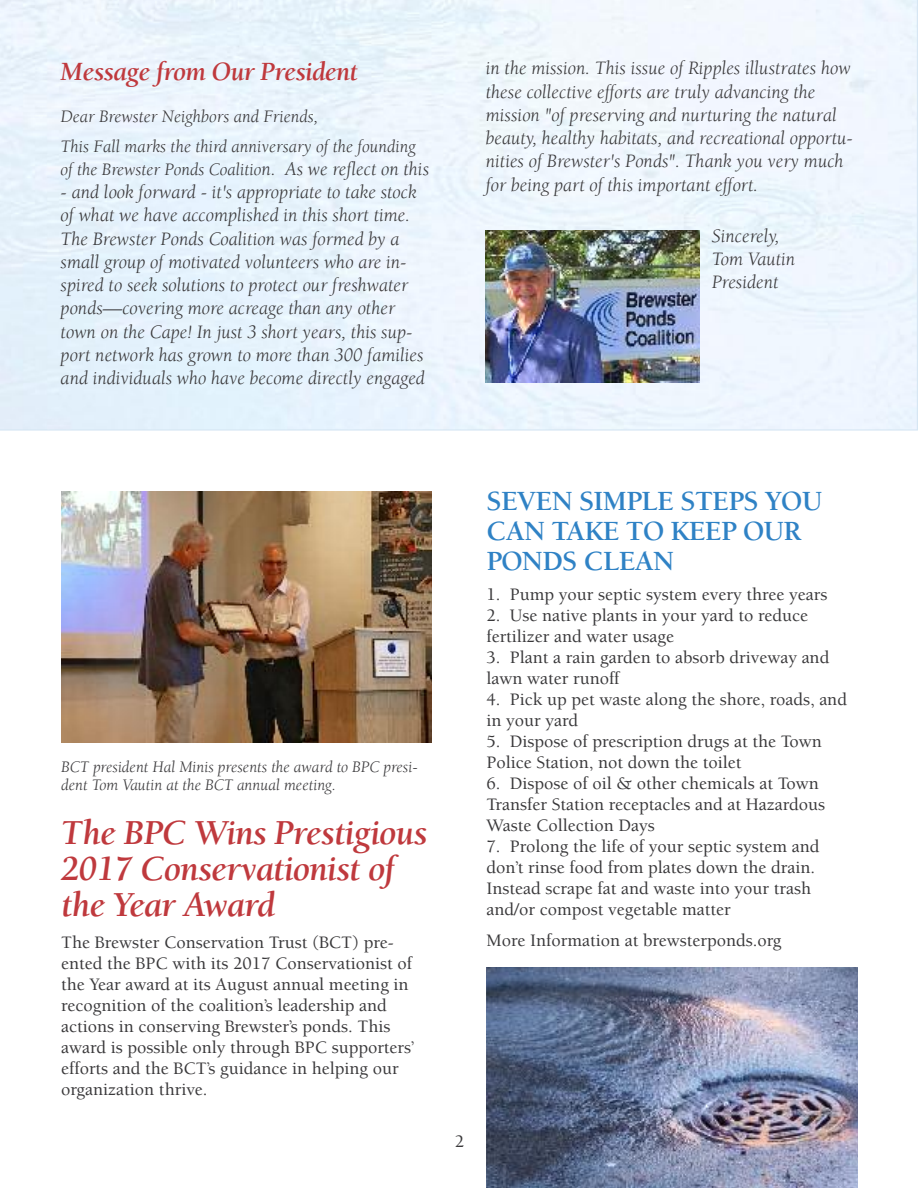
<style>
.page{position:relative;width:918px;height:1188px;background:#fff}
.page>*{position:absolute;margin:0;border:0;box-sizing:border-box;transform-origin:0 0}
.t1{font:italic 700 36px/36px "Berkeley";letter-spacing:-.025em;color:#bf393d}
.t2{font:700 28.5px/30px "Berkeley";letter-spacing:-.025em;color:#2f82c5}
.t3{font:italic 700 27px "Berkeley";letter-spacing:-.025em;color:#bf393d}
.t4{font:italic 19.5px/23.2px "Berkeley";color:#39383a}
.t5{font:500 18px/21px "Berkeley";color:#39383a}
.t6{font:italic 18px/30px "Berkeley";color:#39383a}
.t7{font:italic 16.5px/18px "Berkeley";color:#39383a}
.s1{font-size:19.5px}
</style>
<div class="page">
<svg style="left:0;top:0;width:918px;height:431px"></svg>
<img style="left:486px;top:968px;width:372px;height:220px">
<img style="left:61px;top:492px;width:371px;height:250px">
<img style="left:486px;top:230px;width:214px;height:153px">
<h3 class="t3" style="left:61px;top:61px;width:299px">Message from Our President</h3>
<p class="t6" style="left:61px;top:103px;width:357px">Dear Brewster Neighbors and Friends,<br>This Fall marks the third anniversary of the founding</p>
<p class="t6" style="left:61px;top:156px;width:370px">of the Brewster Ponds Coalitio<span class="s1">n. As we reflect on this</span></p>
<p class="t4" style="left:61px;top:182px;width:366px">- and look forward - it's appropriate to take stock of what we have accomplished in this short time.<br>The Brewster Ponds Coalition was formed by a small group of motivated volunteers who are in&shy;spired to seek solutions to protect our freshwater ponds—covering more acreage than any other town on the Cape! In just 3 short years, this sup&shy;port network has grown to more than 300 families and individuals who have become directly engaged</p>
<p class="t4" style="left:486px;top:58px;width:369px">in the mission. This issue of Ripples illustrates how these collective efforts are truly advancing the mission "of preserving and nurturing the natural beauty, healthy habitats, and recreational opportu&shy;nities of Brewster's Ponds". Thank you very much for being part of this important effort.</p>
<p class="t4" style="left:712px;top:226px;width:85px">Sincerely,<br>Tom Vautin<br>President</p>
<p class="t7" style="left:61px;top:759px;width:358px">BCT president Hal Minis presents the award to BPC presi&shy;dent Tom Vautin at the BCT annual meeting.</p>
<h1 class="t1" style="left:61px;top:818px;width:368px">The BPC Wins Prestigious<br>2017 Conservationist of the Year Award</h1>
<p class="t5" style="left:61px;top:933px;width:355px">The Brewster Conservation Trust (BCT) pre&shy;ented the BPC with its 2017 Conservationist of the Year award at its August annual meeting in recognition of the coalition’s leadership and actions in conserving Brewster’s ponds. This award is possible only through BPC supporters’ efforts and the BCT’s guidance in helping our organization thrive.</p>
<h2 class="t2" style="left:486px;top:488px;width:337px">SEVEN SIMPLE STEPS YOU<br>CAN TAKE TO KEEP OUR<br>PONDS CLEAN</h2>
<p class="t5" style="left:486px;top:585px;width:342px">1. Pump your septic system every three years</p>
<p class="t5" style="left:486px;top:606px;width:323px">2. Use native plants in your yard to reduce fertilizer and water usage</p>
<p class="t5" style="left:486px;top:648px;width:344px">3. Plant a rain garden to absorb driveway and lawn water runoff</p>
<p class="t5" style="left:486px;top:690px;width:362px">4. Pick up pet waste along the shore, roads, and in your yard</p>
<p class="t5" style="left:486px;top:732px;width:337px">5. Dispose of prescription drugs at the Town<br>Police Station, not down the toilet</p>
<p class="t5" style="left:486px;top:774px;width:340px">6. Dispose of oil &amp; other chemicals at Town<br>Transfer Station receptacles and at Hazardous<br>Waste Collection Days</p>
<p class="t5" style="left:486px;top:837px;width:334px">7. Prolong the life of your septic system and don’t rinse food from plates down the drain.<br>Instead scrape fat and waste into your trash and/or compost vegetable matter</p>
<p class="t5" style="left:486px;top:931px;width:297px">More Information at brewsterponds.org</p>
<p class="t5" style="left:455px;top:1132px;width:11px">2</p>
</div>
